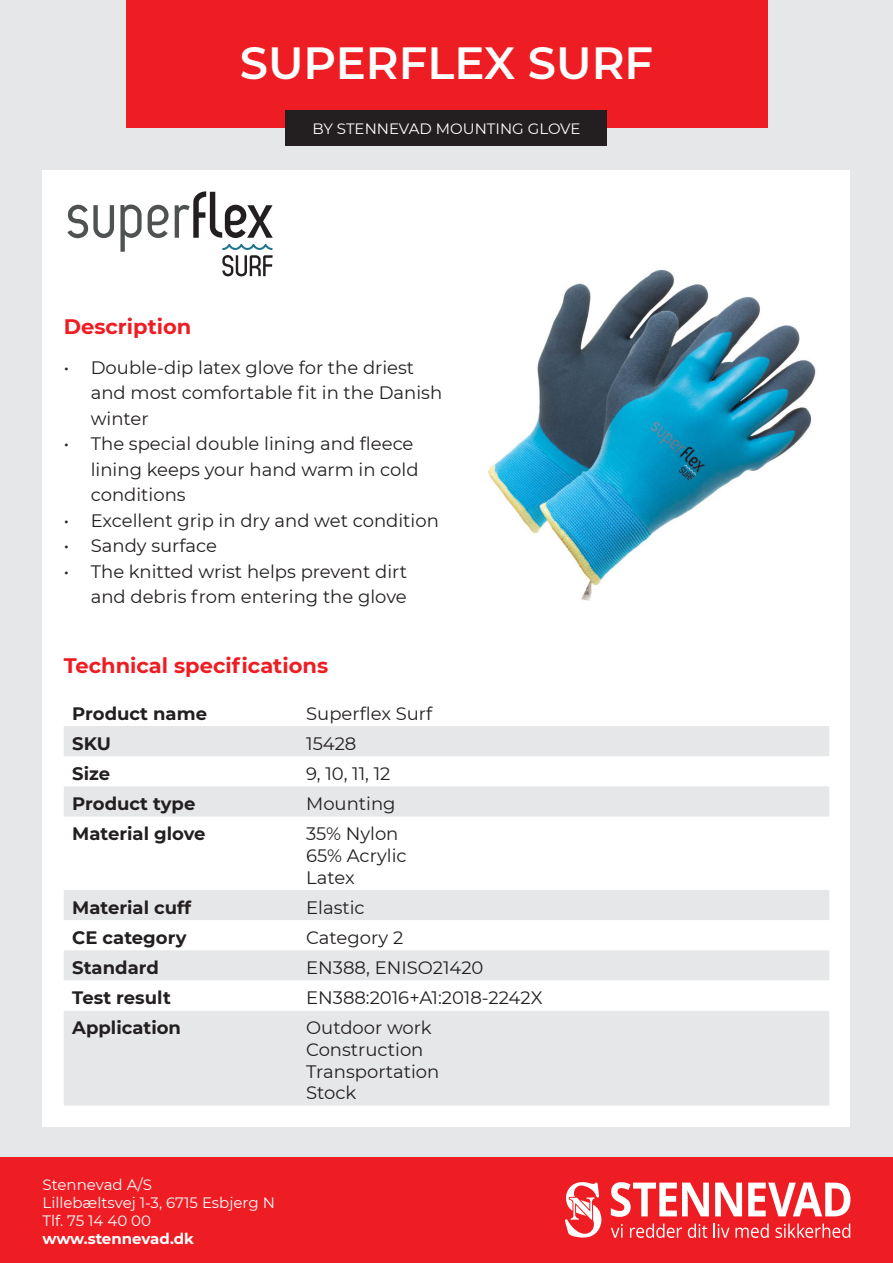
<style>
.page{position:relative;width:893px;height:1263px;background:#e6e7e9}
.page>*{position:absolute;margin:0;border:0;box-sizing:border-box;transform-origin:0 0}
.Overskrift_rød_kasse_stor{font:600 45px "Montserrat";color:#fff}
.Overskrift{font:700 21px "Montserrat";color:#ee1d23}
.Brødtekst{font:18px/25.5px "Montserrat";color:#231f20}
.Brødtekst-2{font:700 18px "Montserrat";color:#231f20}
.t1{font:15px/18px "Montserrat";color:#fff}
.t2{font:700 15px "Montserrat";color:#fff}
</style>
<div class="page">
<div style="left:0;top:1157px;width:893px;height:106px;background:#ee1d23"></div>
<svg style="left:611px;top:1182px;width:98px;height:35px"></svg>
<svg style="left:715px;top:1182px;width:27px;height:34px"></svg>
<svg style="left:748px;top:1182px;width:102px;height:34px"></svg>
<svg style="left:611px;top:1224px;width:12px;height:14px"></svg>
<svg style="left:630px;top:1223px;width:52px;height:15px"></svg>
<svg style="left:688px;top:1223px;width:19px;height:15px"></svg>
<svg style="left:714px;top:1223px;width:15px;height:15px"></svg>
<svg style="left:735px;top:1223px;width:34px;height:15px"></svg>
<svg style="left:775px;top:1223px;width:75px;height:15px"></svg>
<svg style="left:565px;top:1182px;width:37px;height:56px"></svg>
<div style="left:126px;top:0;width:641px;height:128px;background:#ee1d23"></div>
<div style="left:286px;top:111px;width:321px;height:35px;background:#231f20"></div>
<div style="left:43px;top:170px;width:807px;height:957px;background:#fff"></div>
<img style="left:488px;top:269px;width:328px;height:332px">
<svg style="left:67px;top:205px;width:47px;height:33px"></svg>
<svg style="left:120px;top:204px;width:22px;height:48px"></svg>
<svg style="left:148px;top:205px;width:21px;height:33px"></svg>
<svg style="left:175px;top:191px;width:98px;height:47px"></svg>
<svg style="left:222px;top:244px;width:51px;height:32px"></svg>
<div style="left:64px;top:726px;width:765px;height:30px;background:#e6e7e9"></div>
<div style="left:64px;top:786px;width:765px;height:30px;background:#e6e7e9"></div>
<svg style="left:64px;top:890px;width:765px;height:216px;fill:#e6e7e9"></svg>
<svg style="left:64px;top:980px;width:765px;height:31px"></svg>
<p class="Overskrift_rød_kasse_stor" style="left:240px;top:31px;width:415px">SUPERFLEX SURF</p>
<p class="Overskrift" style="left:64px;top:311px;width:129px">Description</p>
<p class="t1" style="left:312px;top:119px;width:270px">BY STENNEVAD MOUNTING GLOVE</p>
<p class="Brødtekst" style="left:91px;top:354px;width:353px;text-indent:-27px">• Double-dip latex glove for the driest and most comfortable fit in the Danish winter</p>
<p class="Brødtekst" style="left:91px;top:430px;width:329px;text-indent:-27px">• The special double lining and fleece lining keeps your hand warm in cold conditions</p>
<p class="Brødtekst" style="left:64px;top:507px;width:377px">• Excellent grip in dry and wet condition</p>
<p class="Brødtekst" style="left:64px;top:532px;width:155px">• Sandy surface</p>
<p class="Brødtekst" style="left:64px;top:558px;width:345px;text-align:right">• The knitted wrist helps prevent dirt and debris from entering the glove</p>
<p class="Overskrift" style="left:64px;top:651px;width:266px">Technical specifications</p>
<p class="Brødtekst-2" style="left:72px;top:700px;width:136px">Product name</p>
<p class="Brødtekst" style="left:306px;top:700px;width:128px">Superflex Surf</p>
<p class="Brødtekst-2" style="left:72px;top:730px;width:40px">SKU</p>
<p class="Brødtekst" style="left:306px;top:730px;width:52px">15428</p>
<p class="Brødtekst-2" style="left:72px;top:761px;width:39px">Size</p>
<p class="Brødtekst" style="left:306px;top:760px;width:86px">9, 10, 11, 12</p>
<p class="Brødtekst-2" style="left:72px;top:791px;width:125px">Product type</p>
<p class="Brødtekst" style="left:306px;top:790px;width:91px">Mounting</p>
<p class="Brødtekst-2" style="left:72px;top:821px;width:135px">Material glove</p>
<p class="Brødtekst" style="left:306px;top:820px;width:94px">35% Nylon</p>
<p class="Brødtekst" style="left:306px;top:842px;width:102px">65% Acrylic</p>
<p class="Brødtekst" style="left:306px;top:864px;width:50px">Latex</p>
<p class="Brødtekst-2" style="left:72px;top:894px;width:120px">Material cuff</p>
<p class="Brødtekst" style="left:306px;top:894px;width:60px">Elastic</p>
<p class="Brødtekst-2" style="left:72px;top:924px;width:116px">CE category</p>
<p class="Brødtekst" style="left:306px;top:924px;width:99px">Category 2</p>
<p class="Brødtekst-2" style="left:72px;top:955px;width:88px">Standard</p>
<p class="Brødtekst" style="left:306px;top:954px;width:179px">EN388, ENISO21420</p>
<p class="Brødtekst-2" style="left:72px;top:985px;width:100px">Test result</p>
<p class="Brødtekst" style="left:306px;top:984px;width:238px">EN388:2016+A1:2018-2242X</p>
<p class="Brødtekst-2" style="left:72px;top:1015px;width:110px">Application</p>
<p class="Brødtekst" style="left:306px;top:1015px;width:127px">Outdoor work</p>
<p class="Brødtekst" style="left:306px;top:1036px;width:119px">Construction</p>
<p class="Brødtekst" style="left:306px;top:1058px;width:135px">Transportation</p>
<p class="Brødtekst" style="left:306px;top:1079px;width:52px">Stock</p>
<p class="t1" style="left:43px;top:1175px;width:234px">Stennevad A/S<br>Lillebæltsvej 1-3, 6715 Esbjerg N<br>Tlf. 75 14 40 00</p>
<p class="t2" style="left:43px;top:1228px;width:153px">www.stennevad.dk</p>
</div>
